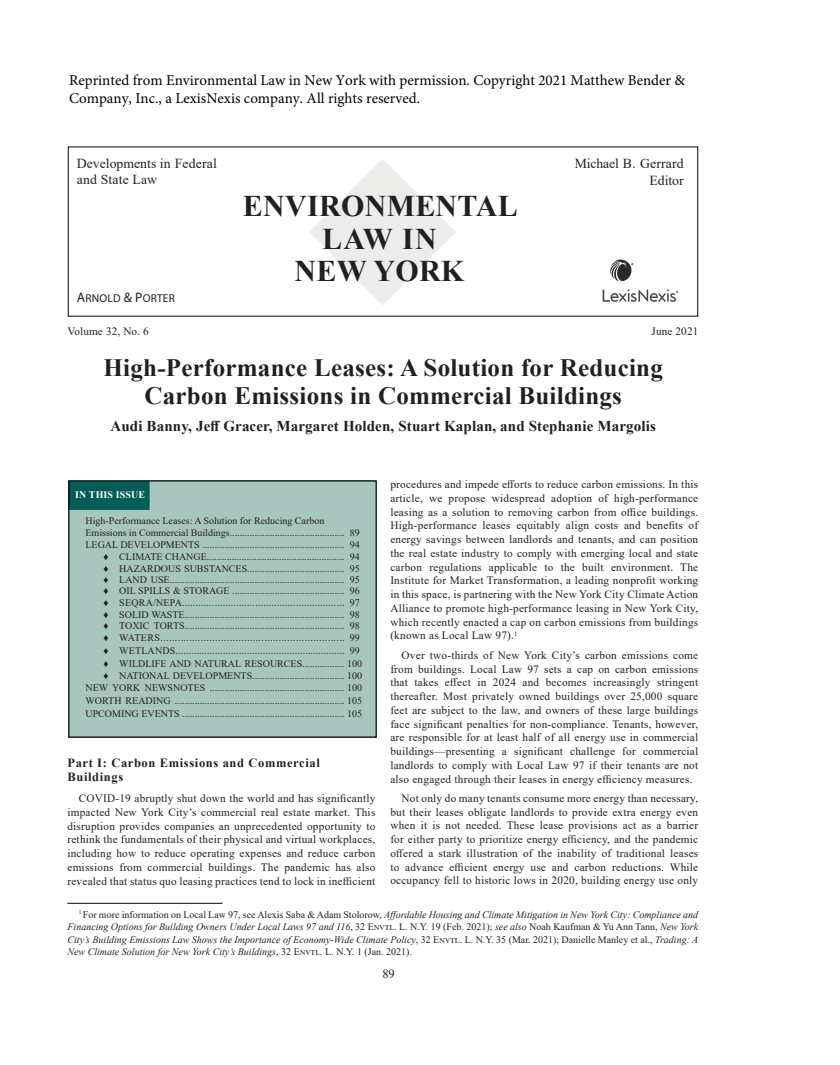
<style>
.page{position:relative;width:840px;height:1065px;background:#fff}
.page>*{position:absolute;margin:0;border:0;box-sizing:border-box;transform-origin:0 0}
.t1{font:700 30px/32.5px "Times New Roman";letter-spacing:.01em;color:#231f20;text-align:center}
.t2{font:700 25px/28.8px "Times New Roman";letter-spacing:.01em;color:#231f20;text-align:center}
.t3{font:15px/18px "Minion Pro";color:#000}
.t4{font:700 15px "Times New Roman";letter-spacing:.01em;color:#231f20}
.t5{font:13.75px/16.2px "Times New Roman";color:#231f20}
.Body_-_Subhead_2{font:700 12.5px/13.8px "Times New Roman";letter-spacing:.05em;color:#231f20}
.t6{font:12.5px "Times New Roman";color:#231f20}
.t7{font:11.38px "Myriad Pro";letter-spacing:.015em;color:#231f20}
.Body_Text{font:11.25px/13.8px "Times New Roman";letter-spacing:.02em;color:#231f20;text-align:justify}
.t8{font:10px "Times New Roman";color:#231f20}
.Footnote_Para{font:italic 10px/12.5px "Times New Roman";color:#231f20;text-align:justify}
.t9{font:10px "Times New Roman";letter-spacing:.02em;color:#231f20}
.t10{font:700 10px "Times New Roman";letter-spacing:.01em;color:#fff}
.s1{font-size:13.75px}
.s2{font-style:normal}
</style>
<div class="page">
<svg style="left:310px;top:159px;width:145px;height:146px"></svg>
<img style="left:610px;top:259px;width:24px;height:23px">
<img style="left:602px;top:289px;width:77px;height:13px">
<div style="left:68px;top:480px;width:307px;height:258px;background:#a9c6be"></div>
<div style="left:68px;top:481px;width:82px;height:29px;background:#005d56;border:1px solid #005d56"></div>
<div style="left:68px;top:480px;width:309px;height:258px;border:1px solid #040503"></div>
<hr style="left:67px;top:903px;width:155px;height:1px;background:#040503">
<h3 class="t3" style="left:69px;top:72px;width:617px">Reprinted from Environmental Law in New York with permission. Copyright 2021 Matthew Bender &amp;<br>Company, Inc., a LexisNexis company. All rights reserved.</h3>
<p class="t5" style="left:77px;top:155px;width:141px">Developments in Federal and State Law</p>
<p class="t5" style="left:575px;top:155px;width:110px;text-align:right">Michael B. Gerrard<br>Editor</p>
<h1 class="t1" style="left:243px;top:189px;width:276px">ENVIRONMENTAL<br>LAW IN<br>NEW YORK</h1>
<p class="t7" style="left:77px;top:291px;width:99px"><span class="s1">A</span>RNOLD <span class="s1">&amp; P</span>ORTER</p>
<p class="Body_Text" style="left:68px;top:324px;width:83px">Volume 32, No. 6</p>
<p class="Body_Text" style="left:651px;top:324px;width:48px">June 2021</p>
<h2 class="t2" style="left:104px;top:352px;width:561px">High-Performance Leases: A Solution for Reducing<br>Carbon Emissions in Commercial Buildings</h2>
<h3 class="t4" style="left:110px;top:415px;width:547px">Audi Banny, Jeff Gracer, Margaret Holden, Stuart Kaplan, and Stephanie Margolis</h3>
<p class="Body_Text" style="left:390px;top:477px;width:309px">procedures and impede efforts to reduce carbon emissions. In this article, we propose widespread adoption of high-performance leasing as a solution to removing carbon from office buildings.<br>High-performance leases equitably align costs and benefits of energy savings between landlords and tenants, and can position the real estate industry to comply with emerging local and state carbon regulations applicable to the built environment. The Institute for Market Transformation, a leading nonprofit working in this space, is partnering with the New York City Climate Action Alliance to promote high-performance leasing in New York City, which recently enacted a cap on carbon emissions from buildings (known as Local Law 97).<sup>1</sup></p>
<p class="Body_Text" style="left:390px;top:648px;width:309px;text-indent:11px">Over two-thirds of New York City’s carbon emissions come from buildings. Local Law 97 sets a cap on carbon emissions that takes effect in 2024 and becomes increasingly stringent thereafter. Most privately owned buildings over 25,000 square feet are subject to the law, and owners of these large buildings face significant penalties for non-compliance. Tenants, however, are responsible for at least half of all energy use in commercial buildings—presenting a significant challenge for commercial landlords to comply with Local Law 97 if their tenants are not also engaged through their leases in energy efficiency measures.</p>
<p class="Body_Text" style="left:390px;top:791px;width:309px;text-indent:11px">Not only do many tenants consume more energy than necessary, but their leases obligate landlords to provide extra energy even when it is not needed. These lease provisions act as a barrier for either party to prioritize energy efficiency, and the pandemic offered a stark illustration of the inability of traditional leases to advance efficient energy use and carbon reductions. While occupancy fell to historic lows in 2020, building energy use only</p>
<p class="Footnote_Para" style="left:67px;top:908px;width:632px;text-indent:11px"><sup>1</sup> <span class="s2">For more information on Local Law 97, see Alexis Saba &amp; Adam Stolorow,</span> Affordable Housing and Climate Mitigation in New York City: Compliance and Financing Options for Building Owners Under Local Laws 97 and 116<span class="s2">, 32 Envtl. L. N.Y. 19 (Feb. 2021);</span> see also <span class="s2">Noah Kaufman &amp; Yu Ann Tann,</span> New York City’s Building Emissions Law Shows the Importance of Economy-Wide Climate Policy<span class="s2">, 32 Envtl. L. N.Y. 35 (Mar. 2021); Danielle Manley et al.,</span> Trading: A New Climate Solution for New York City’s Buildings<span class="s2">, 32 Envtl. L. N.Y. 1 (Jan. 2021).</span></p>
<p class="t10" style="left:75px;top:488px;width:71px">IN THIS ISSUE</p>
<p class="t8" style="left:85px;top:513px;width:240px">High-Performance Leases: A Solution for Reducing Carbon</p>
<p class="t8" style="left:85px;top:526px;width:276px">Emissions in Commercial Buildings.............................................. 89</p>
<p class="t8" style="left:85px;top:537px;width:276px">LEGAL DEVELOPMENTS ......................................................... 94</p>
<p class="t8" style="left:103px;top:549px;width:258px">♦ CLIMATE CHANGE....................................................... 94</p>
<p class="t8" style="left:103px;top:561px;width:258px">♦ HAZARDOUS SUBSTANCES....................................... 95</p>
<p class="t8" style="left:103px;top:573px;width:258px">♦ LAND USE...................................................................... 95</p>
<p class="t8" style="left:103px;top:584px;width:258px">♦ OIL SPILLS &amp; STORAGE ............................................. 96</p>
<p class="t9" style="left:103px;top:596px;width:258px">♦ SEQRA/NEPA............................................................ 97</p>
<p class="t8" style="left:103px;top:607px;width:258px">♦ SOLID WASTE................................................................ 98</p>
<p class="t8" style="left:103px;top:619px;width:258px">♦ TOXIC TORTS................................................................ 98</p>
<p class="t9" style="left:103px;top:631px;width:258px">♦ WATERS................................................................ 99</p>
<p class="t8" style="left:103px;top:643px;width:258px">♦ WETLANDS................................................................ 99</p>
<p class="t8" style="left:103px;top:656px;width:260px">♦ WILDLIFE AND NATURAL RESOURCES................. 100</p>
<p class="t8" style="left:103px;top:668px;width:260px">♦ NATIONAL DEVELOPMENTS..................................... 100</p>
<p class="t8" style="left:85px;top:681px;width:278px">NEW YORK NEWSNOTES ...................................................... 100</p>
<p class="t8" style="left:85px;top:693px;width:278px">WORTH READING .................................................................... 105</p>
<p class="t8" style="left:85px;top:706px;width:278px">UPCOMING EVENTS ................................................................. 105</p>
<p class="Body_-_Subhead_2" style="left:67px;top:756px;width:254px">Part I: Carbon Emissions and Commercial<br>Buildings</p>
<p class="Body_Text" style="left:67px;top:791px;width:309px;text-indent:11px">COVID-19 abruptly shut down the world and has significantly impacted New York City’s commercial real estate market. This disruption provides companies an unprecedented opportunity to rethink the fundamentals of their physical and virtual workplaces, including how to reduce operating expenses and reduce carbon emissions from commercial buildings. The pandemic has also revealed that status quo leasing practices tend to lock in inefficient</p>
<p class="t6" style="left:382px;top:965px;width:14px">89</p>
</div>
